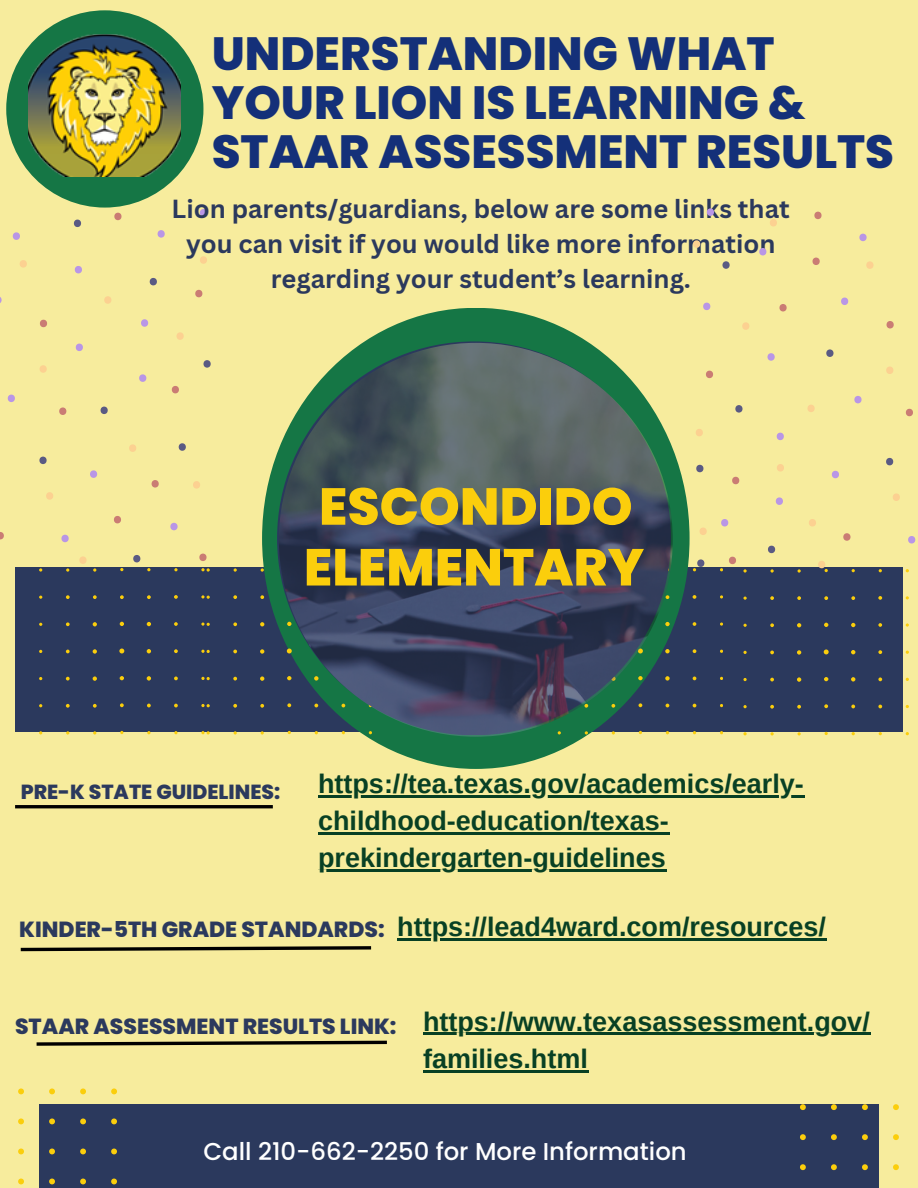
<style>
.page{position:relative;width:918px;height:1188px;background:#f7ec9d}
.page>*{position:absolute;margin:0;border:0;box-sizing:border-box;transform-origin:0 0}
.t1{font:800 51.9px "Poppins";color:#fbce0c}
.t2{font:800 46.5px/49.3px "Poppins";color:#143079}
.t3{font:700 27px/37.2px "Arimo";color:#084024}
.t4{font:700 25.5px/35.1px "Canva Sans";color:#2b395d;text-align:center}
.t5{font:500 24.45px "Poppins";color:#fff}
.t6{font:800 21.9px "Poppins";color:#2b395d}
.t7{font:800 20.4px "Poppins";color:#2b395d}
</style>
<div class="page">
<div style="left:15px;top:568px;width:888px;height:164px;background:#2b395d"></div>
<svg style="left:743px;top:569px;width:166px;height:166px"></svg>
<div style="left:39px;top:1104px;width:840px;height:84px;background:#2b395d"></div>
<div style="left:262px;top:308px;width:428px;height:461px;background:#157645;border-radius:50%"></div>
<svg style="left:558px;top:568px;width:165px;height:166px"></svg>
<img style="left:279px;top:343px;width:394px;height:394px;border-radius:50%">
<svg style="left:20px;top:946px;width:352px;height:6px"></svg>
<hr style="left:15px;top:805px;width:258px;height:3px;background:#000">
<svg style="left:39px;top:568px;width:333px;height:166px"></svg>
<svg style="left:800px;top:1104px;width:99px;height:67px"></svg>
<div style="left:6px;top:10px;width:197px;height:198px;background:#157645;border-radius:50%"></div>
<img style="left:29px;top:35px;width:152px;height:142px">
<svg style="left:36px;top:1040px;width:351px;height:6px"></svg>
<svg style="left:18px;top:1088px;width:99px;height:97px"></svg>
<svg style="left:0;top:218px;width:208px;height:346px"></svg>
<hr style="left:318px;top:795px;width:486px;height:3px;background:#084024">
<hr style="left:318px;top:833px;width:351px;height:2px;background:#084024">
<hr style="left:318px;top:870px;width:348px;height:2px;background:#084024">
<hr style="left:397px;top:939px;width:429px;height:2px;background:#084024">
<hr style="left:423px;top:1033px;width:447px;height:2px;background:#084024">
<hr style="left:423px;top:1070px;width:165px;height:2px;background:#084024">
<svg style="left:692px;top:219px;width:224px;height:349px"></svg>
<p class="t2" style="left:212px;top:29px;width:684px">UNDERSTANDING WHAT<br>YOUR LION IS LEARNING &amp;<br>STAAR ASSESSMENT RESULTS</p>
<h1 class="t4" style="left:172px;top:191px;width:620px">Lion parents/guardians, below are some links that you can visit if you would like more information regarding your student’s learning.</h1>
<p class="t1" style="left:319px;top:470px;width:315px">ESCONDIDO</p>
<p class="t1" style="left:304px;top:531px;width:342px">ELEMENTARY</p>
<h3 class="t7" style="left:21px;top:778px;width:261px">PRE-K STATE GUIDELINES:</h3>
<p class="t3" style="left:318px;top:765px;width:487px">https://tea.texas.gov/academics/early&shy;childhood-education/texas-</p>
<p class="t3" style="left:318px;top:840px;width:349px">prekindergarten-guidelines</p>
<h2 class="t6" style="left:19px;top:914px;width:367px">KINDER-5TH GRADE STANDARDS:</h2>
<p class="t3" style="left:397px;top:908px;width:430px">https://lead4ward.com/resources/</p>
<p class="t6" style="left:15px;top:1011px;width:383px">STAAR ASSESSMENT RESULTS LINK:</p>
<p class="t3" style="left:423px;top:1003px;width:448px">https://www.texasassessment.gov/ families.html</p>
<h1 class="t5" style="left:203px;top:1134px;width:485px">Call 210-662-2250 for More Information</h1>
</div>
